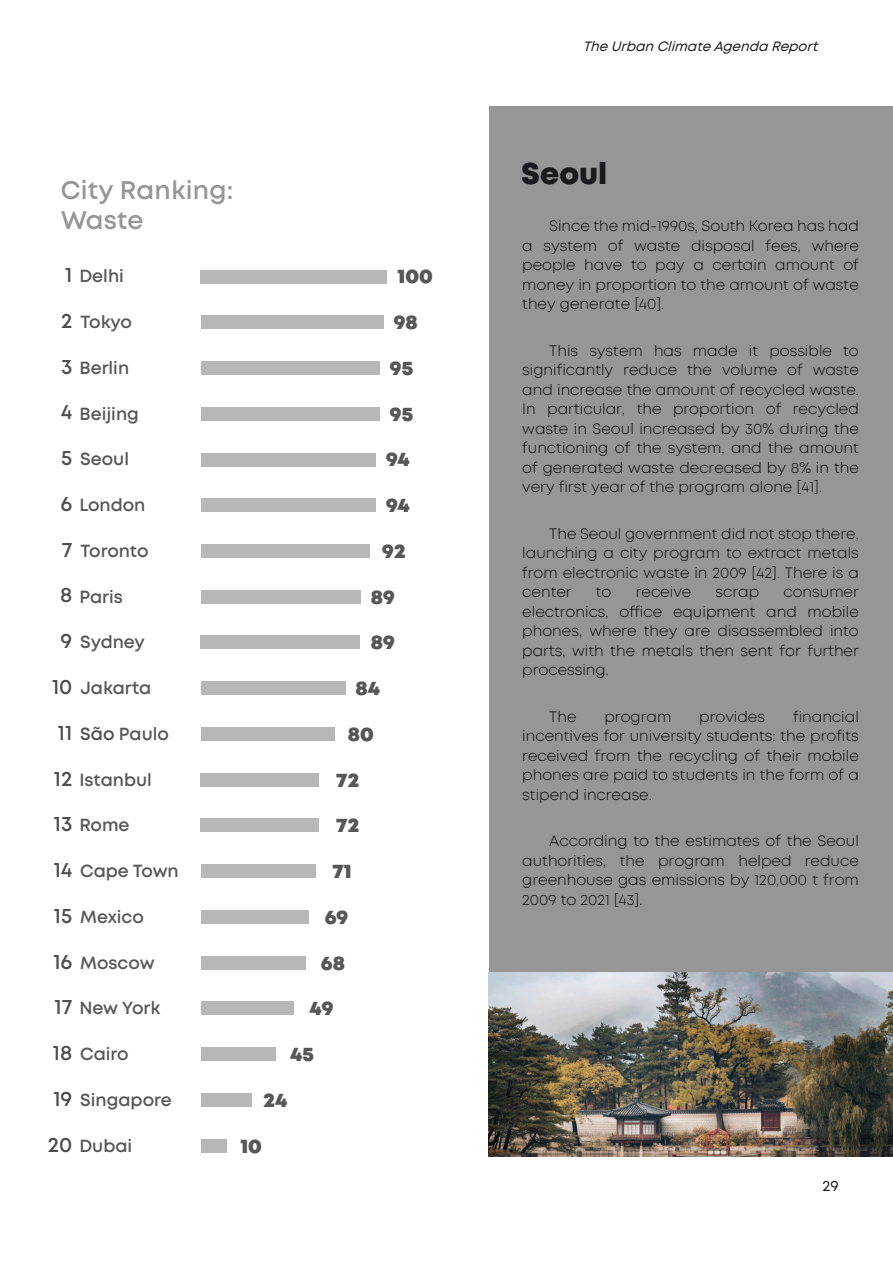
<style>
.page{position:relative;width:893px;height:1263px;background:#fff}
.page>*{position:absolute;margin:0;border:0;box-sizing:border-box;transform-origin:0 0}
.t1{font:800 30px "Mont";color:#1b1b1f}
.t2{font:600 25.5px/30.6px "Mont";letter-spacing:.01em;color:#979697}
.t3{font:600 21px/45.8px "Mont";color:#4e4d4d;text-align:right}
.t4{font:900 19.8px "Mont";color:#575757}
.t5{font:600 17.55px "Mont";color:#575757}
.t6{font:300 15px/19.5px "Mont";color:#030100;text-align:justify}
.t7{font:15px "Mont";color:#1b1b1f}
.t8{font:italic 13.5px "Mont";color:#1b1b1f}
.s1{font-size:17.7px;color:#4e4d4d}
</style>
<div class="page">
<div style="left:489px;top:106px;width:404px;height:1051px;background:#979697"></div>
<div style="left:201px;top:270px;width:186px;height:13px;background:#b8b7b8"></div>
<div style="left:201px;top:315px;width:183px;height:14px;background:#b8b7b8"></div>
<div style="left:201px;top:361px;width:178px;height:14px;background:#b8b7b8"></div>
<div style="left:201px;top:407px;width:178px;height:14px;background:#b8b7b8"></div>
<div style="left:201px;top:453px;width:174px;height:13px;background:#b8b7b8"></div>
<div style="left:201px;top:498px;width:174px;height:14px;background:#b8b7b8"></div>
<div style="left:201px;top:544px;width:168px;height:14px;background:#b8b7b8"></div>
<div style="left:201px;top:590px;width:160px;height:14px;background:#b8b7b8"></div>
<div style="left:201px;top:636px;width:159px;height:13px;background:#b8b7b8"></div>
<div style="left:201px;top:681px;width:144px;height:14px;background:#b8b7b8"></div>
<div style="left:201px;top:727px;width:134px;height:14px;background:#b8b7b8"></div>
<div style="left:201px;top:773px;width:118px;height:13px;background:#b8b7b8"></div>
<div style="left:201px;top:819px;width:118px;height:13px;background:#b8b7b8"></div>
<div style="left:201px;top:864px;width:114px;height:14px;background:#b8b7b8"></div>
<div style="left:201px;top:910px;width:107px;height:14px;background:#b8b7b8"></div>
<div style="left:201px;top:956px;width:104px;height:13px;background:#b8b7b8"></div>
<div style="left:201px;top:1001px;width:92px;height:14px;background:#b8b7b8"></div>
<div style="left:201px;top:1047px;width:75px;height:14px;background:#b8b7b8"></div>
<div style="left:201px;top:1093px;width:50px;height:14px;background:#b8b7b8"></div>
<div style="left:201px;top:1139px;width:26px;height:13px;background:#b8b7b8"></div>
<img style="left:489px;top:972px;width:404px;height:185px">
<h2 class="t2" style="left:61px;top:176px;width:174px">City Ranking:<br>Waste</h2>
<h3 class="t3" style="left:48px;top:254px;width:26px">1<br>2<br>3<br>4<br>5<br>6<br>7<br>8<br>9<br>10<br>11<br>12<br>13<br>14<br>15<br>16<br>17<br>18<br>19<br>20</h3>
<p class="t5" style="left:79px;top:270px;width:46px">Delhi</p>
<p class="t5" style="left:81px;top:315px;width:53px">Tokyo</p>
<p class="t5" style="left:79px;top:361px;width:51px">Berlin</p>
<p class="t5" style="left:79px;top:407px;width:61px">Beijing</p>
<p class="t5" style="left:80px;top:453px;width:50px">Seoul</p>
<p class="t5" style="left:79px;top:498px;width:68px">London</p>
<p class="t5" style="left:81px;top:544px;width:69px">Toronto</p>
<p class="t5" style="left:79px;top:590px;width:45px">Paris</p>
<p class="t5" style="left:80px;top:636px;width:66px">Sydney</p>
<p class="t5" style="left:81px;top:681px;width:72px">Jakarta</p>
<p class="t5" style="left:80px;top:727px;width:90px"><span class="s1">São</span> Paulo</p>
<p class="t5" style="left:79px;top:773px;width:74px">Istanbul</p>
<p class="t5" style="left:79px;top:819px;width:52px">Rome</p>
<p class="t5" style="left:80px;top:864px;width:100px">Cape Town</p>
<p class="t5" style="left:80px;top:910px;width:65px">Mexico</p>
<p class="t5" style="left:80px;top:956px;width:76px">Moscow</p>
<p class="t5" style="left:79px;top:1002px;width:82px">New York</p>
<p class="t5" style="left:80px;top:1047px;width:50px">Cairo</p>
<p class="t5" style="left:80px;top:1093px;width:93px">Singapore</p>
<p class="t5" style="left:79px;top:1139px;width:54px">Dubai</p>
<h3 class="t4" style="left:398px;top:269px;width:37px">100</h3>
<h3 class="t4" style="left:394px;top:315px;width:25px">98</h3>
<h3 class="t4" style="left:390px;top:360px;width:25px">95</h3>
<h3 class="t4" style="left:390px;top:406px;width:25px">95</h3>
<h3 class="t4" style="left:386px;top:452px;width:25px">94</h3>
<h3 class="t4" style="left:386px;top:498px;width:25px">94</h3>
<h3 class="t4" style="left:382px;top:543px;width:25px">92</h3>
<h3 class="t4" style="left:371px;top:589px;width:25px">89</h3>
<h3 class="t4" style="left:371px;top:635px;width:25px">89</h3>
<h3 class="t4" style="left:355px;top:681px;width:26px">84</h3>
<h3 class="t4" style="left:348px;top:726px;width:27px">80</h3>
<h3 class="t4" style="left:336px;top:772px;width:24px">72</h3>
<h3 class="t4" style="left:336px;top:818px;width:24px">72</h3>
<h3 class="t4" style="left:332px;top:864px;width:21px">71</h3>
<h3 class="t4" style="left:325px;top:909px;width:25px">69</h3>
<h3 class="t4" style="left:321px;top:955px;width:25px">68</h3>
<h3 class="t4" style="left:309px;top:1001px;width:26px">49</h3>
<h3 class="t4" style="left:290px;top:1047px;width:25px">45</h3>
<h3 class="t4" style="left:263px;top:1092px;width:25px">24</h3>
<h3 class="t4" style="left:240px;top:1138px;width:23px">10</h3>
<p class="t8" style="left:583px;top:41px;width:239px">The Urban Climate Agenda Report</p>
<h1 class="t1" style="left:521px;top:162px;width:88px">Seoul</h1>
<p class="t6" style="left:522px;top:217px;width:338px;text-indent:27px">Since the mid-1990s, South Korea has had a system of waste disposal fees, where people have to pay a certain amount of money in proportion to the amount of waste they generate [40].</p>
<p class="t6" style="left:522px;top:342px;width:338px;text-indent:27px">This system has made it possible to significantly reduce the volume of waste and increase the amount of recycled waste.<br>In particular, the proportion of recycled waste in Seoul increased by 30% during the functioning of the system, and the amount of generated waste decreased by 8% in the very first year of the program alone [41].</p>
<p class="t6" style="left:522px;top:525px;width:338px;text-indent:27px">The Seoul government did not stop there, launching a city program to extract metals from electronic waste in 2009 [42]. There is a center</p>
<p class="t6" style="left:596px;top:583px;width:17px">to</p>
<p class="t6" style="left:636px;top:583px;width:57px">receive</p>
<p class="t6" style="left:716px;top:583px;width:45px">scrap</p>
<p class="t6" style="left:522px;top:583px;width:338px;text-indent:261px">consumer electronics, office equipment and mobile phones, where they are disassembled into parts, with the metals then sent for further processing.</p>
<p class="t6" style="left:549px;top:708px;width:29px">The</p>
<p class="t6" style="left:604px;top:708px;width:68px">program</p>
<p class="t6" style="left:699px;top:708px;width:67px">provides</p>
<p class="t6" style="left:522px;top:708px;width:338px;text-indent:271px">financial incentives for university students: the profits received from the recycling of their mobile phones are paid to students in the form of a stipend increase.</p>
<p class="t6" style="left:522px;top:832px;width:338px;text-indent:27px">According to the estimates of the Seoul authorities, the program helped reduce greenhouse gas emissions by 120,000 t from 2009 to 2021 [43].</p>
<p class="t7" style="left:823px;top:1180px;width:18px">29</p>
</div>
